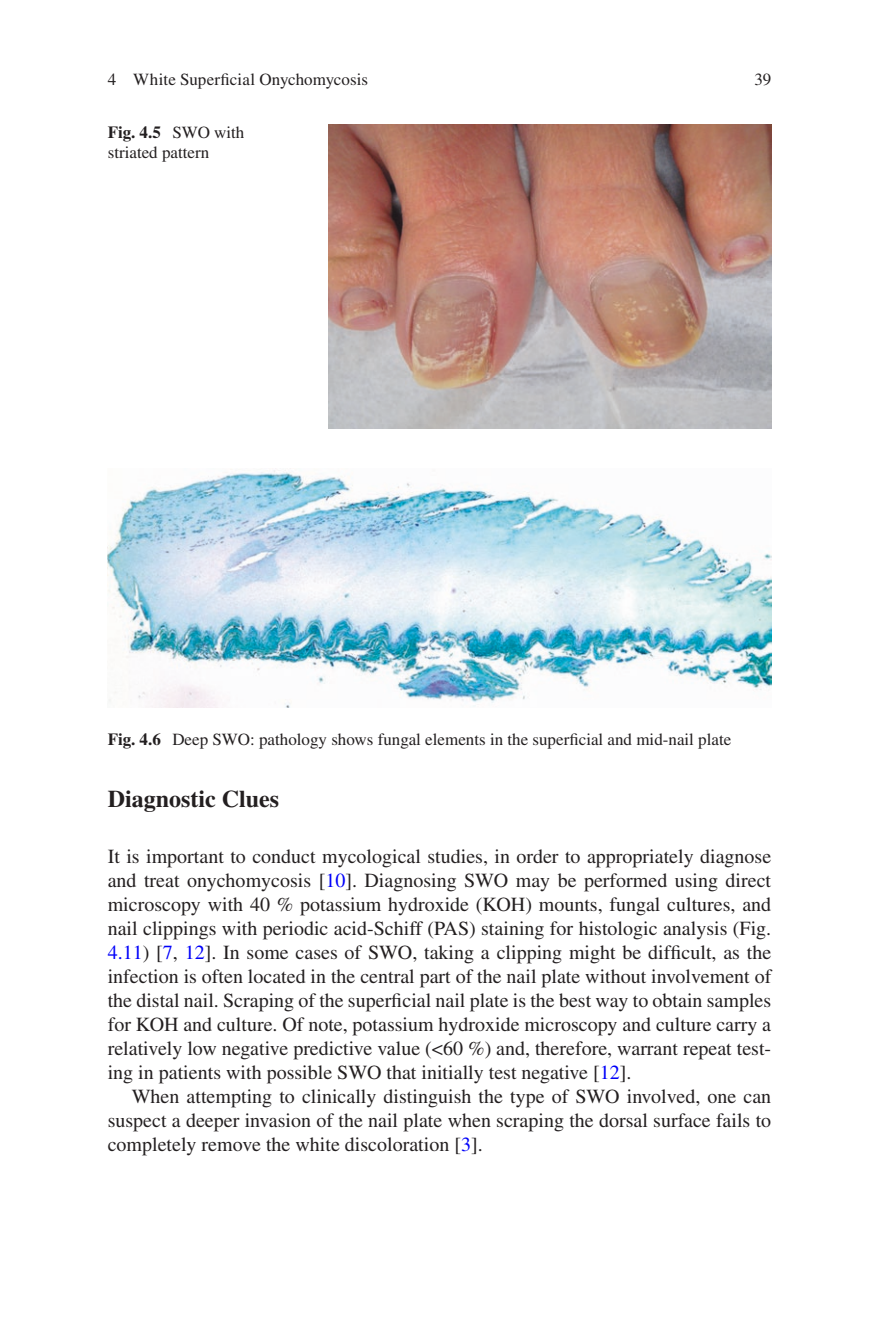
<style>
.page{position:relative;width:879px;height:1333px;background:#fff}
.page>*{position:absolute;margin:0;border:0;box-sizing:border-box;transform-origin:0 0}
.t1{font:700 24px "Glytgd Times LT Std";color:#231f20}
.t2{font:20px/24px "Jsphxm Times LT Std";color:#231f20;text-align:justify}
.t3{font:17px "Jsphxm Times LT Std";color:#231f20}
.t4{font:700 17px "Glytgd Times LT Std";color:#231f20}
.s1{font-family:"Jsphxm Times LT Std";font-weight:400}
.s2{font-family:"Glytgd Times LT Std";font-weight:700}
.s3{color:#0000fa}
</style>
<div class="page">
<img style="left:329px;top:124px;width:442px;height:304px">
<img style="left:108px;top:468px;width:663px;height:239px">
<p class="t3" style="left:108px;top:70px;width:262px">4 White Superficial Onychomycosis</p>
<p class="t4" style="left:108px;top:122px;width:138px">Fig. 4.5 <span class="s1">SWO with</span></p>
<p class="t3" style="left:108px;top:142px;width:103px">striated pattern</p>
<p class="t3" style="left:754px;top:70px;width:18px">39</p>
<p class="t3" style="left:108px;top:729px;width:625px"><span class="s2">Fig. 4.6</span> Deep SWO: pathology shows fungal elements in the superficial and mid-nail plate</p>
<p class="t1" style="left:108px;top:784px;width:173px">Diagnostic Clues</p>
<p class="t2" style="left:108px;top:844px;width:665px">It is important to conduct mycological studies, in order to appropriately diagnose and treat onychomycosis [<span class="s3">10</span>]. Diagnosing SWO may be performed using direct microscopy with 40 % potassium hydroxide (KOH) mounts, fungal cultures, and nail clippings with periodic acid-Schiff (PAS) staining for histologic analysis (Fig.<br><span class="s3">4.11</span>) [<span class="s3">7</span>, <span class="s3">12</span>]. In some cases of SWO, taking a clipping might be difficult, as the infection is often located in the central part of the nail plate without involvement of the distal nail. Scraping of the superficial nail plate is the best way to obtain samples for KOH and culture. Of note, potassium hydroxide microscopy and culture carry a relatively low negative predictive value (&lt;60 %) and, therefore, warrant repeat test&shy;ing in patients with possible SWO that initially test negative [<span class="s3">12</span>].</p>
<p class="t2" style="left:108px;top:1084px;width:665px;text-indent:24px">When attempting to clinically distinguish the type of SWO involved, one can suspect a deeper invasion of the nail plate when scraping the dorsal surface fails to completely remove the white discoloration [<span class="s3">3</span>].</p>
</div>
